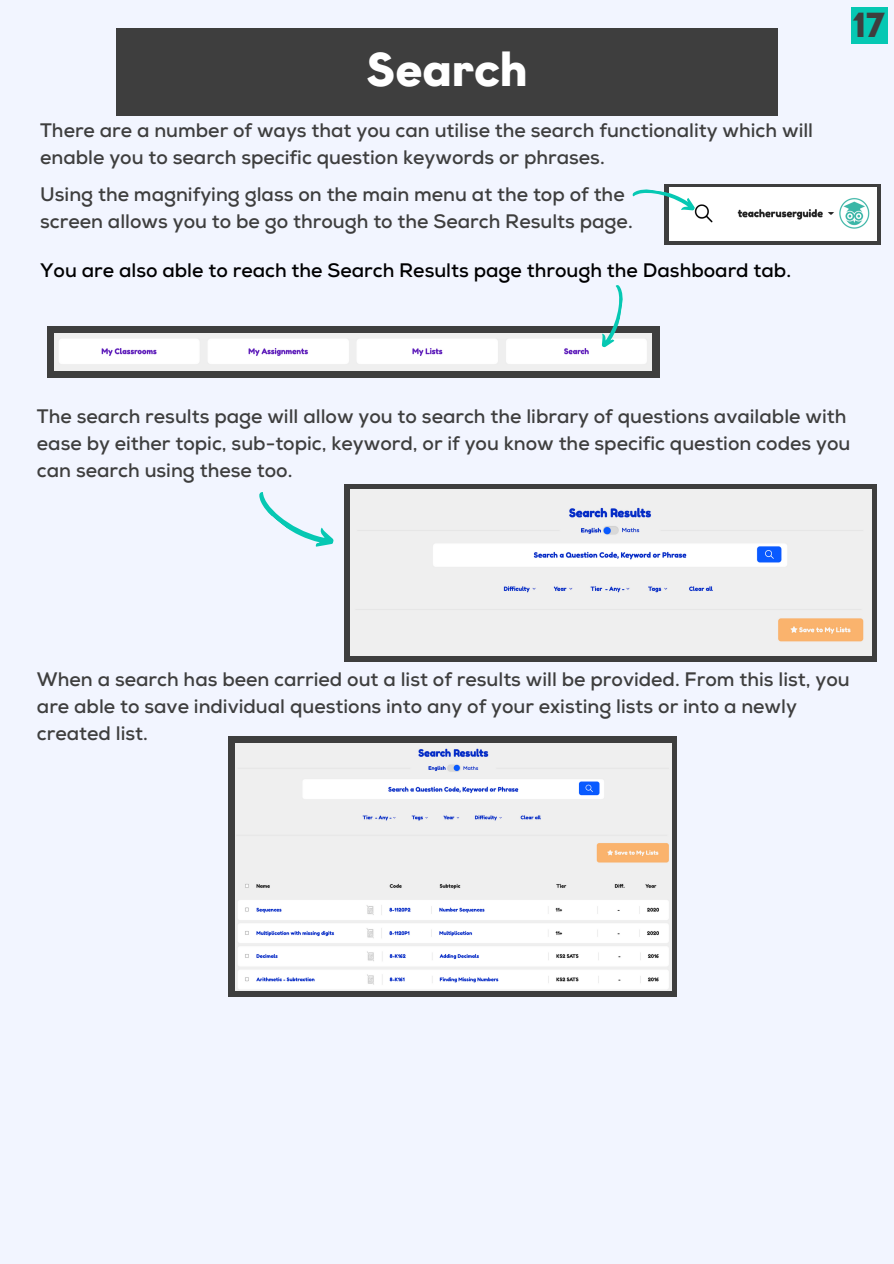
<style>
.page{position:relative;width:894px;height:1264px;background:#fff}
.page>*{position:absolute;margin:0;border:0;box-sizing:border-box;transform-origin:0 0}
.t1{font:700 47.25px "Graphit";color:#fff}
.t2{font:700 34.65px "Graphit";color:#3e3e3e}
.t3{font:700 19.5px/27px "Nexa";color:#3e3e3e}
.t4{font:700 19.5px "Nexa";color:#000}
</style>
<div class="page">
<div style="left:0;top:0;width:893px;height:1263px;background:#f2f5ff"></div>
<div style="left:850px;top:8px;width:36px;height:36px;background:#06c8b3"></div>
<div style="left:116px;top:28px;width:661px;height:88px;background:#3e3e3e"></div>
<svg style="left:664px;top:184px;width:216px;height:60px;background:#595959"></svg>
<img style="left:669px;top:187px;width:207px;height:53px">
<div style="left:343px;top:484px;width:533px;height:178px;background:#3e3e3e"></div>
<img style="left:350px;top:489px;width:521px;height:166px">
<div style="left:47px;top:326px;width:612px;height:52px;background:#3e3e3e"></div>
<img style="left:54px;top:333px;width:597px;height:37px">
<svg style="left:632px;top:187px;width:64px;height:25px"></svg>
<svg style="left:600px;top:285px;width:25px;height:64px"></svg>
<svg style="left:259px;top:492px;width:75px;height:55px"></svg>
<div style="left:228px;top:736px;width:448px;height:260px;background:#3e3e3e"></div>
<img style="left:235px;top:743px;width:436px;height:247px">
<p class="t1" style="left:366px;top:41px;width:162px">Search</p>
<p class="t3" style="left:40px;top:118px;width:774px">There are a number of ways that you can utilise the search functionality which will enable you to search specific question keywords or phrases.</p>
<p class="t3" style="left:40px;top:181px;width:594px">Using the magnifying glass on the main menu at the top of the screen allows you to be go through to the Search Results page.</p>
<p class="t4" style="left:40px;top:259px;width:752px">You are also able to reach the Search Results page through the Dashboard tab.</p>
<p class="t2" style="left:852px;top:4px;width:34px">17</p>
<p class="t3" style="left:37px;top:403px;width:814px">The search results page will allow you to search the library of questions available with ease by either topic, sub-topic, keyword, or if you know the specific question codes you can search using these too.</p>
<p class="t3" style="left:37px;top:666px;width:814px">When a search has been carried out a list of results will be provided. From this list, you are able to save individual questions into any of your existing lists or into a newly created list.</p>
</div>
